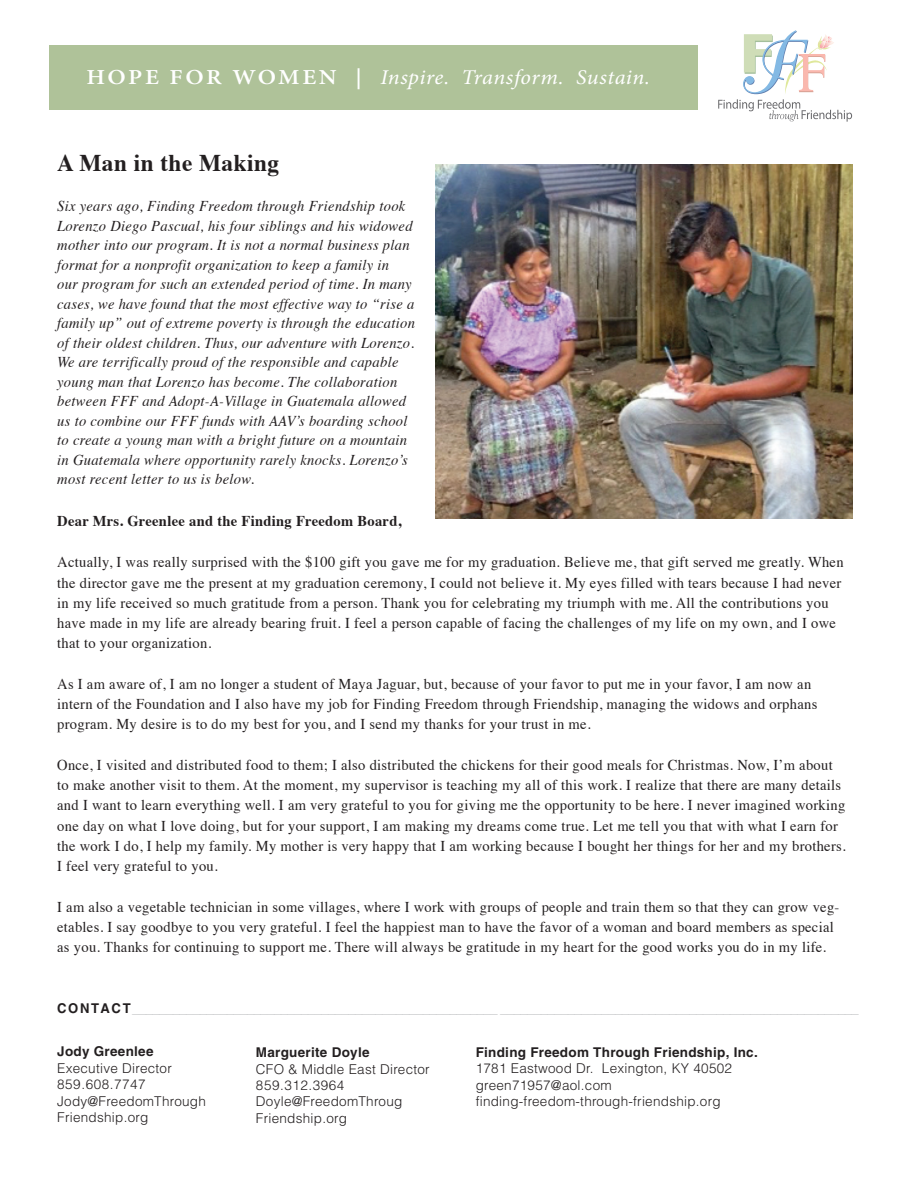
<style>
.page{position:relative;width:918px;height:1188px;background:#fff}
.page>*{position:absolute;margin:0;border:0;box-sizing:border-box;transform-origin:0 0}
.t1{font:700 24px "Times";letter-spacing:.02em;color:#231f20}
.t2{font:italic 21px "Minion Pro";letter-spacing:.02em;color:#fff;scale:1.06 1}
.t3{font:15px/20.2px "Times";letter-spacing:.02em;color:#231f20}
.t4{font:italic 15px/19.5px "Times";letter-spacing:.02em;color:#231f20}
.t5{font:700 15px "Times";letter-spacing:.02em;color:#231f20}
.t6{font:300 13.5px/16.5px "Helvetica";letter-spacing:.02em;color:#231f20}
.t7{font:700 13.5px "Helvetica";color:#c7c8ca}
.t8{font:700 13.5px "Helvetica";letter-spacing:.02em;color:#231f20}
.s1{font-weight:600;font-style:normal;font-size:21.45px}
.s2{font-weight:600;font-style:normal}
.s3{color:#231f20}
</style>
<div class="page">
<div style="left:49px;top:45px;width:648px;height:65px;background:#afc299"></div>
<svg style="left:718px;top:30px;width:134px;height:92px"></svg>
<img style="left:435px;top:164px;width:417px;height:354px">
<h2 class="t2" style="left:86px;top:63px;width:533px"><span class="s1">HOPE FOR WOMEN</span> <span class="s2">|</span> Inspire. Transform. Sustain.</h2>
<h1 class="t1" style="left:57px;top:140px;width:223px">A Man in the Making</h1>
<p class="t4" style="left:57px;top:195px;width:359px">Six years ago, Finding Freedom through Friendship took Lorenzo Diego Pascual, his four siblings and his widowed mother into our program. It is not a normal business plan format for a nonprofit organization to keep a family in<br>our program for such an extended period of time. In many cases, we have found that the most effective way to “rise a family up” out of extreme poverty is through the education of their oldest children. Thus, our adventure with Lorenzo.<br>We are terrifically proud of the responsible and capable young man that Lorenzo has become. The collaboration between FFF and Adopt-A-Village in Guatemala allowed us to combine our FFF funds with AAV’s boarding school to create a young man with a bright future on a mountain in Guatemala where opportunity rarely knocks. Lorenzo’s most recent letter to us is below.</p>
<p class="t5" style="left:57px;top:507px;width:346px">Dear Mrs. Greenlee and the Finding Freedom Board,</p>
<p class="t3" style="left:57px;top:551px;width:788px">Actually, I was really surprised with the $100 gift you gave me for my graduation. Believe me, that gift served me greatly. When the director gave me the present at my graduation ceremony, I could not believe it. My eyes filled with tears because I had never in my life received so much gratitude from a person. Thank you for celebrating my triumph with me. All the contributions you have made in my life are already bearing fruit. I feel a person capable of facing the challenges of my life on my own, and I owe that to your organization.</p>
<p class="t3" style="left:57px;top:672px;width:762px">As I am aware of, I am no longer a student of Maya Jaguar, but, because of your favor to put me in your favor, I am now an intern of the Foundation and I also have my job for Finding Freedom through Friendship, managing the widows and orphans program. My desire is to do my best for you, and I send my thanks for your trust in me.</p>
<p class="t3" style="left:57px;top:753px;width:790px">Once, I visited and distributed food to them; I also distributed the chickens for their good meals for Christmas. Now, I’m about to make another visit to them. At the moment, my supervisor is teaching my all of this work. I realize that there are many details and I want to learn everything well. I am very grateful to you for giving me the opportunity to be here. I never imagined working one day on what I love doing, but for your support, I am making my dreams come true. Let me tell you that with what I earn for the work I do, I help my family. My mother is very happy that I am working because I bought her things for her and my brothers.<br>I feel very grateful to you.</p>
<p class="t3" style="left:57px;top:895px;width:784px">I am also a vegetable technician in some villages, where I work with groups of people and train them so that they can grow veg&shy;etables. I say goodbye to you very grateful. I feel the happiest man to have the favor of a woman and board members as special as you. Thanks for continuing to support me. There will always be gratitude in my heart for the good works you do in my life.</p>
<p class="t7" style="left:57px;top:1000px;width:803px"><span class="s3">C O N T A C T</span> ______________________________________________________ _____________________________________________________</p>
<p class="t8" style="left:57px;top:1043px;width:98px">Jody Greenlee</p>
<p class="t6" style="left:57px;top:1059px;width:150px">Executive Director<br>859.608.7747<br>Jody@FreedomThrough<br>Friendship.org</p>
<p class="t8" style="left:476px;top:1044px;width:284px">Finding Freedom Through Friendship, Inc.</p>
<p class="t6" style="left:476px;top:1060px;width:258px">1781 Eastwood Dr. Lexington, KY 40502 green71957@aol.com finding-freedom-through-friendship.org</p>
<p class="t8" style="left:256px;top:1044px;width:115px">Marguerite Doyle</p>
<p class="t6" style="left:256px;top:1060px;width:175px">CFO &amp; Middle East Director<br>859.312.3964<br>Doyle@FreedomThroug<br>Friendship.org</p>
</div>
